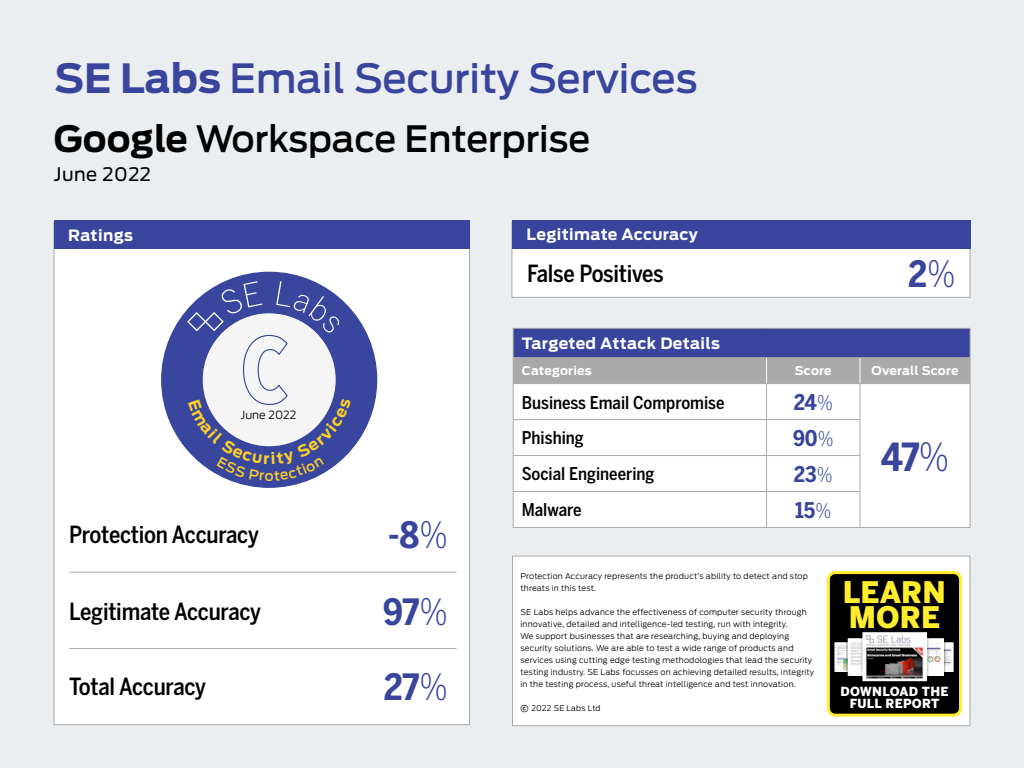
<style>
.page{position:relative;width:1024px;height:768px;background:#eaeef1}
.page>*{position:absolute;margin:0;border:0;box-sizing:border-box;transform-origin:0 0}
.t1{font:500 40px "Antenna";color:#39449c}
.t2{font:700 38.5px "Benton Sans Cond";color:#39449c}
.t3{font:500 36.1px "Antenna";color:#000}
.t4{font:700 36px "Benton Sans Cond";color:#39449c}
.t5{font:900 29.5px/25px "Benton Sans";color:#ffed2e}
.t6{font:500 23.5px "Benton Sans Cond";letter-spacing:-.01em;color:#000}
.t7{font:700 21.5px "Benton Sans Cond";letter-spacing:-.005em;color:#39449c}
.t8{font:18.5px "Antenna";letter-spacing:.025em;color:#000}
.t9{font:500 17.5px "Benton Sans Cond";color:#000}
.t10{font:700 15.5px "Antenna";letter-spacing:.025em;color:#fff}
.t11{font:900 12.5px/12px "Benton Sans";letter-spacing:.02em;color:#fff;text-align:center}
.t12{font:700 12px "Antenna";letter-spacing:.015em;color:#fff}
.t13{font:300 11.2px "Antenna";color:#000}
.t14{font:300 8px/12px "Antenna";letter-spacing:.025em;color:#000}
.t15{font:300 7.8px "Antenna";letter-spacing:.03em;color:#000}
.s1{font-weight:700}
.s2{font-weight:300}
.s3{font-weight:300;font-size:20px}
.s4{font-family:"Acto";font-weight:700;font-size:14.8px}
</style>
<div class="page">
<div style="left:53px;top:222px;width:417px;height:503px;background:#fff;border:1px solid #a9a9a9"></div>
<div style="left:511px;top:222px;width:460px;height:76px;background:#fff;border:1px solid #a9a9a9"></div>
<div style="left:54px;top:221px;width:415px;height:28px;background:#39449c"></div>
<div style="left:512px;top:221px;width:459px;height:28px;background:#39449c"></div>
<hr style="left:69px;top:572px;width:249px;height:1px;background:#a9a9a9">
<hr style="left:318px;top:572px;width:138px;height:1px;background:#a9a9a9">
<hr style="left:69px;top:648px;width:249px;height:1px;background:#a9a9a9">
<hr style="left:318px;top:648px;width:138px;height:1px;background:#a9a9a9">
<svg style="left:161px;top:271px;width:217px;height:217px"></svg>
<div style="left:512px;top:556px;width:459px;height:170px;background:#fff;border:1px solid #a9a9a9"></div>
<div style="left:828px;top:573px;width:133px;height:142px;background:#000;border-radius:7px"></div>
<div style="left:827px;top:571px;width:135px;height:146px;border:3px solid #ffed2e;border-radius:7px"></div>
<svg style="left:834px;top:632px;width:120px;height:50px"></svg>
<div style="left:514px;top:384px;width:456px;height:143px;background:#fff"></div>
<hr style="left:513px;top:328px;width:254px;height:1px;background:#a9a9a9">
<hr style="left:767px;top:328px;width:93px;height:1px;background:#a9a9a9">
<hr style="left:860px;top:328px;width:111px;height:1px;background:#a9a9a9">
<hr style="left:970px;top:384px;width:1px;height:36px;background:#a9a9a9">
<hr style="left:970px;top:420px;width:1px;height:36px;background:#a9a9a9">
<hr style="left:970px;top:456px;width:1px;height:36px;background:#a9a9a9">
<hr style="left:970px;top:492px;width:1px;height:35px;background:#a9a9a9">
<hr style="left:860px;top:527px;width:111px;height:1px;background:#a9a9a9">
<hr style="left:513px;top:384px;width:1px;height:35px;background:#a9a9a9">
<hr style="left:766px;top:384px;width:1px;height:35px;background:#a9a9a9">
<hr style="left:859px;top:384px;width:1px;height:35px;background:#a9a9a9">
<hr style="left:767px;top:419px;width:93px;height:1px;background:#a9a9a9">
<hr style="left:859px;top:420px;width:1px;height:35px;background:#a9a9a9">
<hr style="left:767px;top:455px;width:93px;height:1px;background:#a9a9a9">
<hr style="left:859px;top:456px;width:1px;height:35px;background:#a9a9a9">
<hr style="left:767px;top:491px;width:93px;height:1px;background:#a9a9a9">
<hr style="left:859px;top:492px;width:1px;height:35px;background:#a9a9a9">
<hr style="left:767px;top:527px;width:93px;height:1px;background:#a9a9a9">
<hr style="left:513px;top:419px;width:254px;height:1px;background:#a9a9a9">
<hr style="left:513px;top:420px;width:1px;height:35px;background:#a9a9a9">
<hr style="left:766px;top:420px;width:1px;height:35px;background:#a9a9a9">
<hr style="left:513px;top:455px;width:254px;height:1px;background:#a9a9a9">
<hr style="left:513px;top:456px;width:1px;height:35px;background:#a9a9a9">
<hr style="left:766px;top:456px;width:1px;height:35px;background:#a9a9a9">
<hr style="left:513px;top:491px;width:254px;height:1px;background:#a9a9a9">
<hr style="left:513px;top:492px;width:1px;height:35px;background:#a9a9a9">
<hr style="left:766px;top:492px;width:1px;height:35px;background:#a9a9a9">
<hr style="left:513px;top:527px;width:254px;height:1px;background:#a9a9a9">
<svg style="left:513px;top:329px;width:458px;height:55px;background:#7075a2"></svg>
<svg style="left:187px;top:281px;width:164px;height:200px"></svg>
<h1 class="t1" style="left:54px;top:54px;width:645px"><span class="s1">SE Labs</span> Email Security Services</h1>
<h3 class="t3" style="left:54px;top:118px;width:538px"><span class="s1">Google</span> Workspace Enterprise</h3>
<h3 class="t8" style="left:54px;top:164px;width:99px">June 2022</h3>
<h3 class="t10" style="left:68px;top:226px;width:66px">Ratings</h3>
<h3 class="t10" style="left:527px;top:225px;width:173px">Legitimate Accuracy</h3>
<h3 class="t13" style="left:241px;top:409px;width:57px">June 2022</h3>
<h3 class="t6" style="left:69px;top:521px;width:191px">Protection Accuracy</h3>
<h3 class="t4" style="left:388px;top:514px;width:61px">-8<span class="s2">%</span></h3>
<h3 class="t6" style="left:69px;top:597px;width:194px">Legitimate Accuracy</h3>
<h3 class="t4" style="left:383px;top:590px;width:66px">97<span class="s2">%</span></h3>
<h3 class="t6" style="left:69px;top:673px;width:139px">Total Accuracy</h3>
<h3 class="t4" style="left:384px;top:666px;width:66px">27<span class="s2">%</span></h3>
<h3 class="t6" style="left:527px;top:260px;width:138px">False Positives</h3>
<h3 class="t4" style="left:908px;top:253px;width:49px">2<span class="s2">%</span></h3>
<h3 class="t10" style="left:522px;top:334px;width:200px">Targeted Attack Details</h3>
<h3 class="t12" style="left:522px;top:364px;width:72px">Categories</h3>
<h3 class="t12" style="left:795px;top:364px;width:38px">Score</h3>
<h3 class="t12" style="left:872px;top:364px;width:88px">Overall Score</h3>
<h3 class="t9" style="left:522px;top:392px;width:204px">Business Email Compromise</h3>
<h3 class="t7" style="left:794px;top:390px;width:41px">24<span class="s3">%</span></h3>
<h2 class="t2" style="left:881px;top:434px;width:70px">47<span class="s2">%</span></h2>
<h3 class="t9" style="left:522px;top:428px;width:64px">Phishing</h3>
<h3 class="t7" style="left:793px;top:426px;width:42px">90<span class="s3">%</span></h3>
<h3 class="t9" style="left:522px;top:464px;width:134px">Social Engineering</h3>
<h3 class="t7" style="left:794px;top:462px;width:40px">23<span class="s3">%</span></h3>
<h3 class="t9" style="left:522px;top:500px;width:61px">Malware</h3>
<h3 class="t7" style="left:795px;top:498px;width:37px">15<span class="s3">%</span></h3>
<p class="t14" style="left:521px;top:570px;width:289px">Protection Accuracy represents the product’s ability to detect and stop threats in this test.</p>
<p class="t14" style="left:521px;top:606px;width:295px">SE Labs helps advance the effectiveness of computer security through innovative, detailed and intelligence-led testing, run with integrity.<br>We support businesses that are researching, buying and deploying security solutions. We are able to test a wide range of products and services using cutting edge testing methodologies that lead the security testing industry. SE Labs focusses on achieving detailed results, integrity in the testing process, useful threat intelligence and test innovation.</p>
<p class="t15" style="left:521px;top:704px;width:82px"><span class="s4">©</span> 2022 SE Labs Ltd</p>
<h3 class="t5" style="left:843px;top:580px;width:105px">LEARN<br>MORE</h3>
<h3 class="t11" style="left:840px;top:685px;width:110px">DOWNLOAD THE<br>FULL REPORT</h3>
</div>
